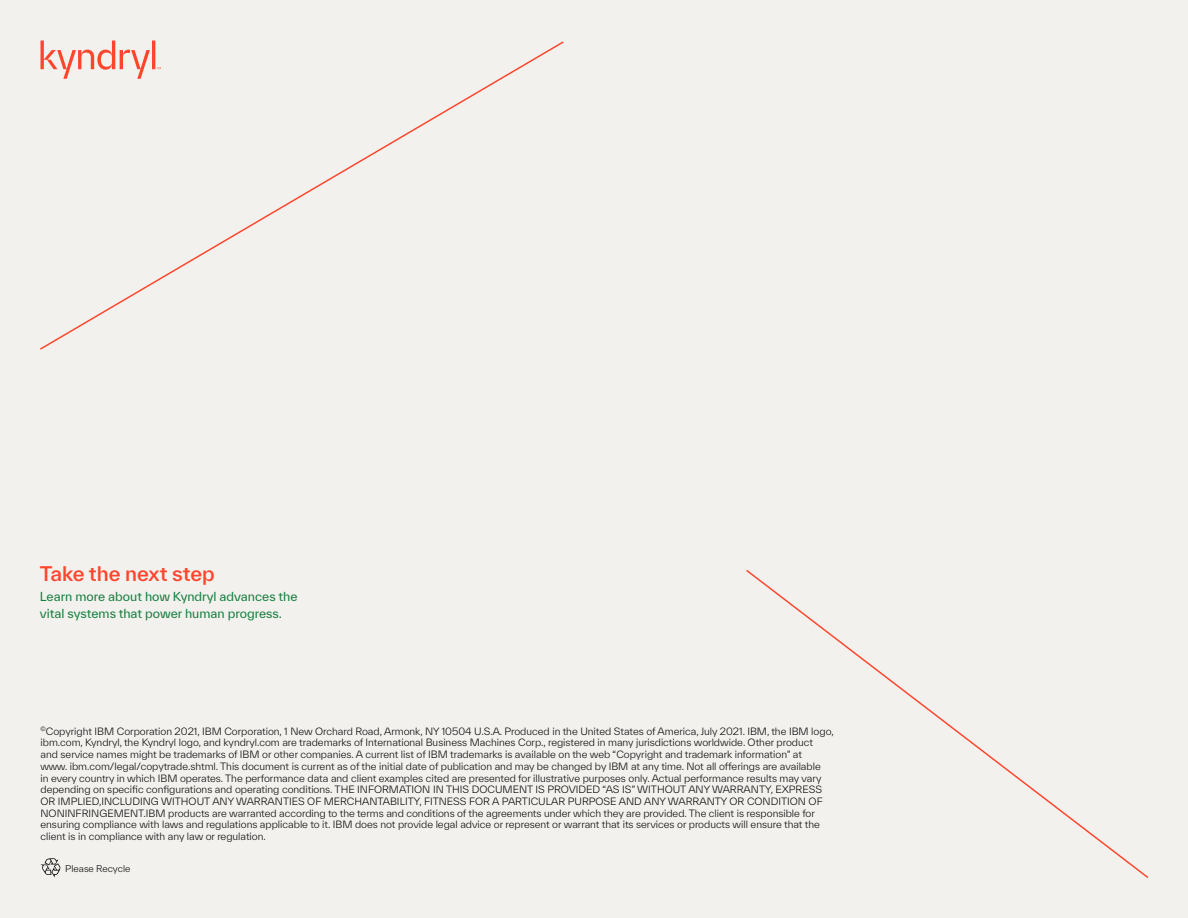
<style>
.page{position:relative;width:1188px;height:918px;background:#f2f1ee}
.page>*{position:absolute;margin:0;border:0;box-sizing:border-box;transform-origin:0 0}
.t1{font:500 19.5px "TWK Everett";color:#ff462d}
.t2{font:12px/17.2px "TWK Everett";color:#187e3f}
.Legal{font:300 9.75px/11.7px "TWK Everett";color:#000}
.t3{font:300 9px "TWK Everett";color:#000}
</style>
<div class="page">
<svg style="left:40px;top:41px;width:524px;height:309px"></svg>
<svg style="left:746px;top:570px;width:403px;height:308px"></svg>
<svg style="left:40px;top:40px;width:121px;height:39px"></svg>
<svg style="left:41px;top:858px;width:20px;height:20px"></svg>
<p class="t1" style="left:40px;top:560px;width:176px">Take the next step</p>
<p class="t2" style="left:40px;top:588px;width:259px">Learn more about how Kyndryl advances the vital systems that power human progress.</p>
<p class="Legal" style="left:40px;top:725px;width:795px"><sup>©</sup>Copyright IBM Corporation 2021, IBM Corporation, 1 New Orchard Road, Armonk, NY 10504 U.S.A. Produced in the United States of America, July 2021. IBM, the IBM logo, ibm.com, Kyndryl, the Kyndryl logo, and kyndryl.com are trademarks of International Business Machines Corp., registered in many jurisdictions worldwide. Other product<br>and service names might be trademarks of IBM or other companies. A current list of IBM trademarks is available on the web “Copyright and trademark information” at<br>www. ibm.com/legal/copytrade.shtml. This document is current as of the initial date of publication and may be changed by IBM at any time. Not all offerings are available<br>in every country in which IBM operates. The performance data and client examples cited are presented for illustrative purposes only. Actual performance results may vary depending on specific configurations and operating conditions. THE INFORMATION IN THIS DOCUMENT IS PROVIDED “AS IS” WITHOUT ANY WARRANTY, EXPRESS OR IMPLIED,INCLUDING WITHOUT ANY WARRANTIES OF MERCHANTABILITY, FITNESS FOR A PARTICULAR PURPOSE AND ANY WARRANTY OR CONDITION OF NONINFRINGEMENT.IBM products are warranted according to the terms and conditions of the agreements under which they are provided. The client is responsible for ensuring compliance with laws and regulations applicable to it. IBM does not provide legal advice or represent or warrant that its services or products will ensure that the client is in compliance with any law or regulation.</p>
<p class="t3" style="left:65px;top:862px;width:67px">Please Recycle</p>
</div>
